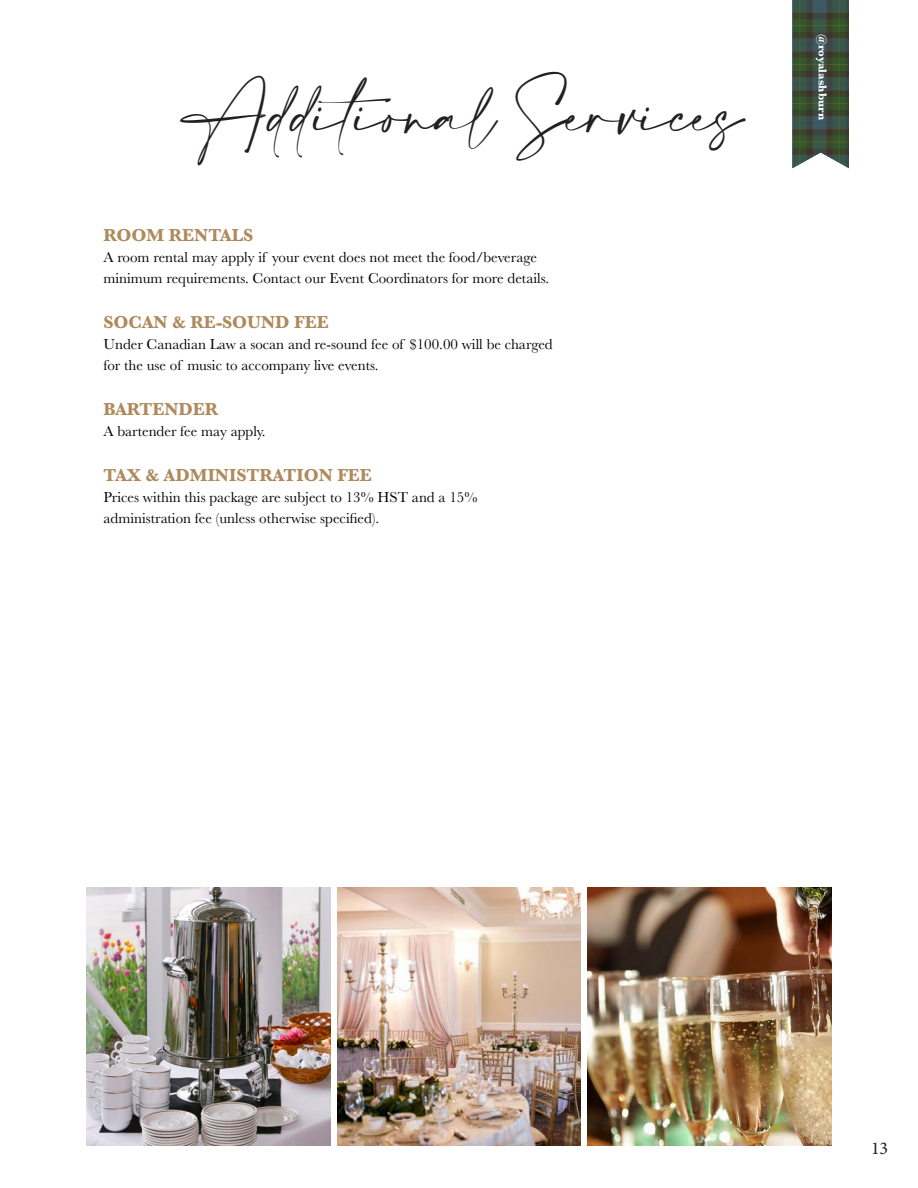
<style>
.page{position:relative;width:918px;height:1188px;background:#fff}
.page>*{position:absolute;margin:0;border:0;box-sizing:border-box;transform-origin:0 0}
.t1{font:45px "Amalfi Coast";color:#231f20}
.t2{font:700 18px "Baskerville";color:#ae8a5d}
.t3{font:18px "Minion Pro";color:#231f20}
.t4{font:15px/21px "Baskerville";color:#000}
.t5{font:700 11.85px "Baskerville";color:#fff}
</style>
<div class="page">
<img style="left:792px;top:0;width:57px;height:168px">
<img style="left:87px;top:887px;width:243px;height:259px">
<img style="left:337px;top:887px;width:244px;height:259px">
<img style="left:588px;top:887px;width:243px;height:259px">
<p class="t1" style="left:186px;top:90px;width:559px">Additional Services</p>
<p class="t2" style="left:104px;top:223px;width:151px">ROOM RENTALS</p>
<p class="t4" style="left:104px;top:247px;width:447px">A room rental may apply if your event does not meet the food/beverage minimum requirements. Contact our Event Coordinators for more details.</p>
<p class="t2" style="left:104px;top:310px;width:227px">SOCAN &amp; RE-SOUND FEE</p>
<p class="t4" style="left:104px;top:334px;width:451px">Under Canadian Law a socan and re-sound fee of $100.00 will be charged for the use of music to accompany live events.</p>
<p class="t2" style="left:104px;top:397px;width:116px">BARTENDER</p>
<p class="t4" style="left:104px;top:421px;width:164px">A bartender fee may apply.</p>
<p class="t2" style="left:104px;top:463px;width:270px">TAX &amp; ADMINISTRATION FEE</p>
<p class="t4" style="left:104px;top:487px;width:375px">Prices within this package are subject to 13% HST and a 15% administration fee (unless otherwise specified).</p>
<p class="t5" style="left:831px;top:34px;width:88px;rotate:90deg">@royalashburn</p>
<p class="t3" style="left:871px;top:1136px;width:19px">13</p>
</div>
